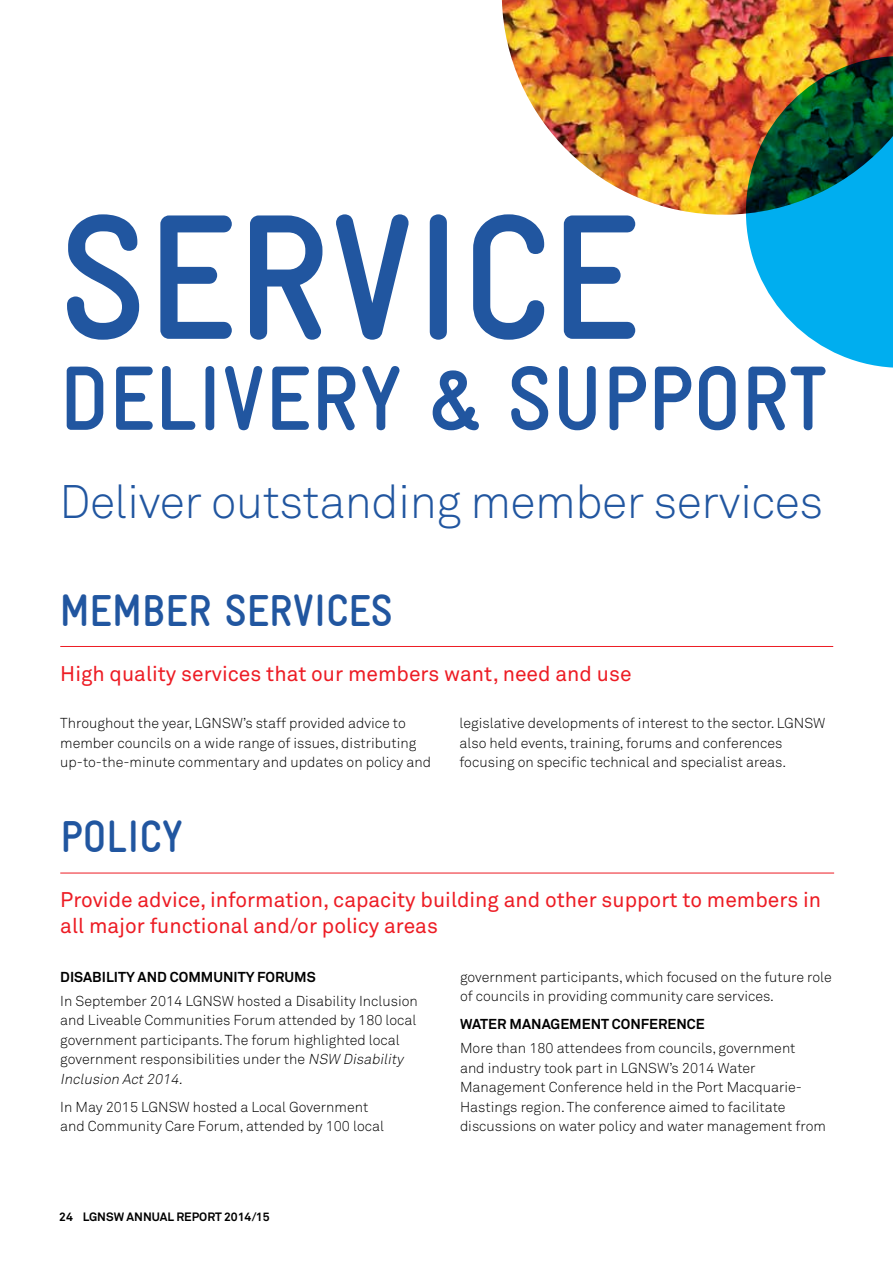
<style>
.page{position:relative;width:893px;height:1263px;background:#fff}
.page>*{position:absolute;margin:0;border:0;box-sizing:border-box;transform-origin:0 0}
.t1{font:700 condensed 178.5px "Gravur";color:#2156a0}
.t2{font:700 condensed 91.5px "Gravur";color:#2156a0}
.t3{font:300 46.5px "Akkurat";letter-spacing:-.01em;color:#2156a0}
.t4{font:700 condensed 45px "Gravur";color:#2156a0}
.t5{font:21px/25.2px "Akkurat";color:#ed1c24}
.t6{font:300 14.25px/19.5px "Akkurat";color:#000}
.t7{font:700 14.25px "Akkurat";color:#000}
.t8{font:700 12px "Akkurat";color:#000}
.s1{font-style:italic}
</style>
<div class="page">
<img style="left:502px;top:0;width:391px;height:215px">
<hr style="left:60px;top:646px;width:773px;height:1px;background:#ed1c24">
<hr style="left:60px;top:873px;width:774px;height:1px;background:#ed1c24">
<svg style="left:746px;top:56px;width:147px;height:312px;background:#36929c"></svg>
<h1 class="t1" style="left:60px;top:179px;width:582px">SERVICE</h1>
<h2 class="t2" style="left:60px;top:348px;width:768px">DELIVERY &amp; SUPPORT</h2>
<h3 class="t3" style="left:60px;top:472px;width:765px">Deliver outstanding member services</h3>
<h3 class="t4" style="left:60px;top:585px;width:335px">MEMBER SERVICES</h3>
<h3 class="t5" style="left:60px;top:660px;width:573px">High quality services that our members want, need and use</h3>
<p class="t6" style="left:60px;top:713px;width:372px">Throughout the year, LGNSW’s staff provided advice to member councils on a wide range of issues, distributing up-to-the-minute commentary and updates on policy and</p>
<p class="t6" style="left:459px;top:713px;width:367px">legislative developments of interest to the sector. LGNSW also held events, training, forums and conferences focusing on specific technical and specialist areas.</p>
<h3 class="t4" style="left:61px;top:812px;width:124px">POLICY</h3>
<h3 class="t5" style="left:60px;top:887px;width:762px">Provide advice, information, capacity building and other support to members in all major functional and/or policy areas</h3>
<p class="t6" style="left:460px;top:967px;width:373px">government participants, which focused on the future role of councils in providing community care services.</p>
<p class="t7" style="left:460px;top:1015px;width:246px">WATER MANAGEMENT CONFERENCE</p>
<p class="t6" style="left:460px;top:1038px;width:367px">More than 180 attendees from councils, government<br>and industry took part in LGNSW’s 2014 Water Management Conference held in the Port Macquarie-Hastings region. The conference aimed to facilitate discussions on water policy and water management from</p>
<p class="t7" style="left:60px;top:968px;width:257px">DISABILITY AND COMMUNITY FORUMS</p>
<p class="t6" style="left:60px;top:991px;width:359px">In September 2014 LGNSW hosted a Disability Inclusion and Liveable Communities Forum attended by 180 local government participants. The forum highlighted local government responsibilities under the <span class="s1">NSW Disability Inclusion Act2014.</span></p>
<p class="t6" style="left:60px;top:1097px;width:325px">In May 2015 LGNSW hosted a Local Government and Community Care Forum, attended by 100 local</p>
<p class="t8" style="left:59px;top:1209px;width:212px">24 LGNSW ANNUAL REPORT 2014/15</p>
</div>
